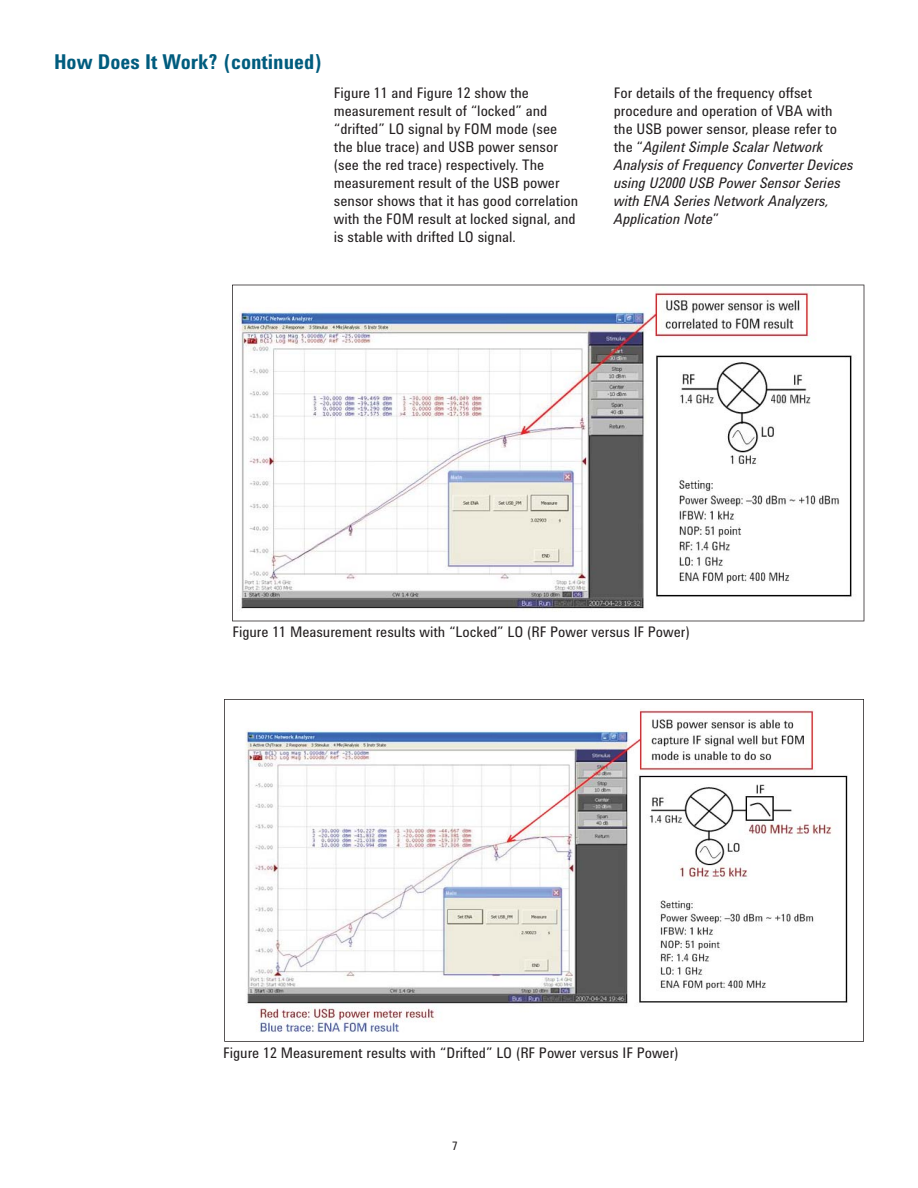
<style>
.page{position:relative;width:918px;height:1188px;background:#fff}
.page>*{position:absolute;margin:0;border:0;box-sizing:border-box;transform-origin:0 0}
.t1{font:700 21px "Agilent Condensed CFF";color:#005c7e}
.t2{font:15px/18px "Agilent Condensed CFF";color:#231f20}
.t3{font:italic 15px/18px "Agilent Condensed CFF";color:#231f20}
.t4{font:12px "Agilent Condensed CFF";color:#231f20}
.s1{font-style:normal}
</style>
<div class="page">
<svg style="left:224px;top:699px;width:640px;height:343px"></svg>
<svg style="left:232px;top:285px;width:632px;height:336px"></svg>
<h1 class="t1" style="left:54px;top:54px;width:270px">How Does It Work? (continued)</h1>
<p class="t2" style="left:334px;top:85px;width:246px">Figure 11 and Figure 12 show the measurement result of “locked” and “drifted” LO signal by FOM mode (see the blue trace) and USB power sensor (see the red trace) respectively. The measurement result of the USB power sensor shows that it has good correlation with the FOM result at locked signal, and is stable with drifted LO signal.</p>
<p class="t3" style="left:614px;top:85px;width:241px"><span class="s1">For details of the frequency offset procedure and operation of VBA with the USB power sensor, please refer to the “</span>Agilent Simple Scalar Network Analysis of Frequency Converter Devices using U2000 USB Power Sensor Series with ENA Series Network Analyzers, Application Note<span class="s1">”</span></p>
<p class="t2" style="left:232px;top:624px;width:459px">Figure 11 Measurement results with “Locked” LO (RF Power versus IF Power)</p>
<p class="t2" style="left:223px;top:1045px;width:457px">Figure 12 Measurement results with “Drifted” LO (RF Power versus IF Power)</p>
<p class="t4" style="left:452px;top:1141px;width:7px">7</p>
</div>
